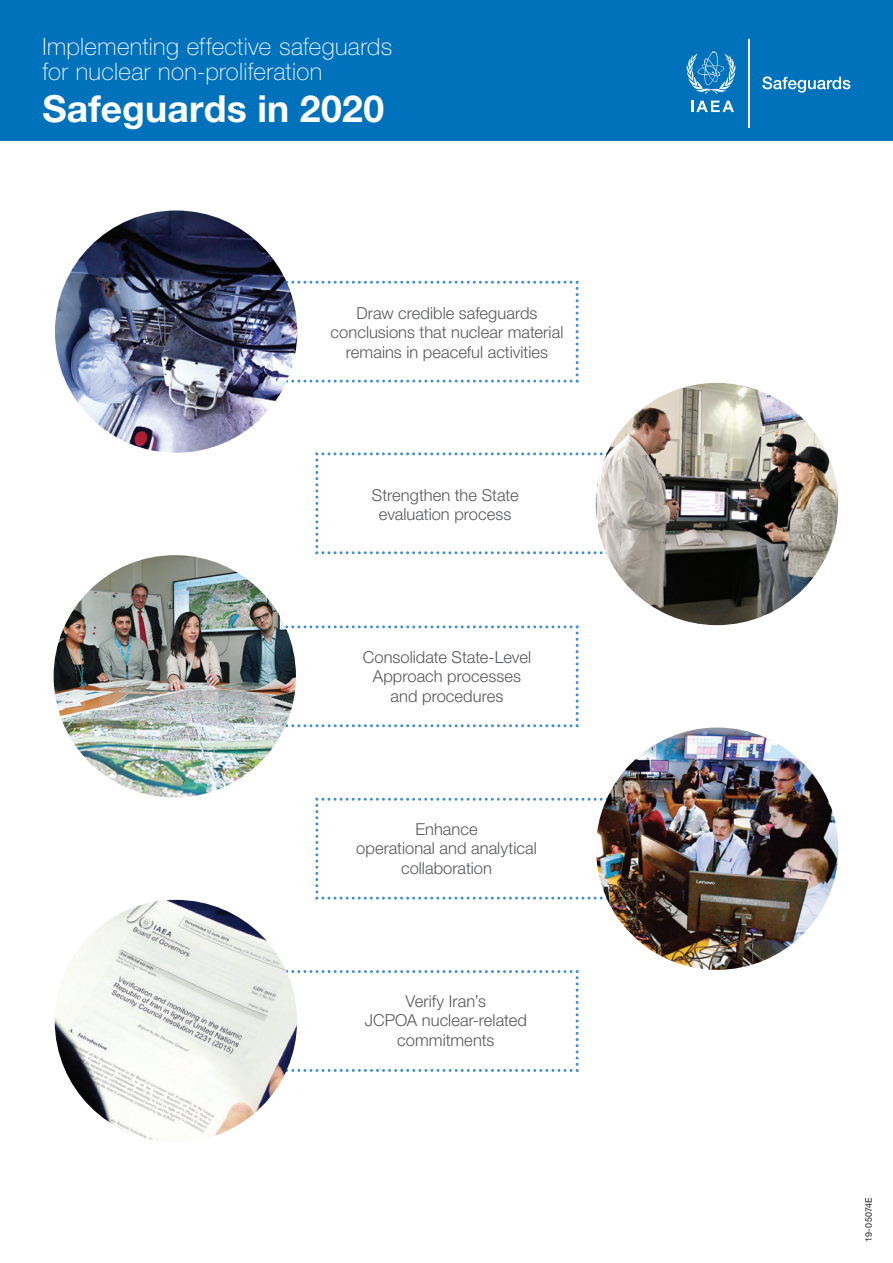
<style>
.page{position:relative;width:893px;height:1263px;background:#fff}
.page>*{position:absolute;margin:0;border:0;box-sizing:border-box;transform-origin:0 0}
.t1{font:700 37.35px "Helvetica Neue";letter-spacing:.005em;color:#fff}
.t2{font:100 24px/25.5px "Helvetica Neue";letter-spacing:.015em;color:#fff}
.t3{font:300 16.5px/19.5px "Helvetica Neue";color:#57585a;text-align:center}
.t4{font:9px "Helvetica Neue";letter-spacing:.005em;color:#231f20}
</style>
<div class="page">
<svg style="left:315px;top:798px;width:292px;height:102px"></svg>
<img style="left:596px;top:727px;width:242px;height:243px;border-radius:121px">
<div style="left:0;top:0;width:893px;height:140px;background:#0072bc"></div>
<svg style="left:687px;top:51px;width:49px;height:43px"></svg>
<svg style="left:691px;top:101px;width:43px;height:11px"></svg>
<hr style="left:748px;top:39px;width:1px;height:89px;background:#fff">
<svg style="left:762px;top:76px;width:88px;height:17px"></svg>
<svg style="left:315px;top:452px;width:293px;height:102px"></svg>
<img style="left:596px;top:383px;width:242px;height:242px;border-radius:121px">
<svg style="left:286px;top:281px;width:293px;height:102px"></svg>
<img style="left:55px;top:210px;width:242px;height:243px;border-radius:121px">
<svg style="left:285px;top:625px;width:294px;height:102px"></svg>
<img style="left:54px;top:555px;width:242px;height:242px;border-radius:120px">
<svg style="left:286px;top:970px;width:293px;height:102px"></svg>
<img style="left:55px;top:900px;width:242px;height:242px;border-radius:121px">
<p class="t2" style="left:43px;top:33px;width:351px">Implementing effective safeguards for nuclear non-proliferation</p>
<p class="t1" style="left:43px;top:86px;width:343px">Safeguards in 2020</p>
<p class="t3" style="left:331px;top:303px;width:234px">Draw credible safeguards conclusions that nuclear material remains in peaceful activities</p>
<p class="t3" style="left:372px;top:485px;width:148px">Strengthen the State evaluation process</p>
<p class="t3" style="left:363px;top:647px;width:170px">Consolidate State-Level<br>Approach processes and procedures</p>
<p class="t3" style="left:356px;top:818px;width:182px">Enhance<br>operational and analytical collaboration</p>
<p class="t3" style="left:365px;top:991px;width:164px">Verify Iran’s<br>JCPOA nuclear-related commitments</p>
<p class="t4" style="left:863px;top:1242px;width:46px;rotate:-90deg">19-05074E</p>
</div>
